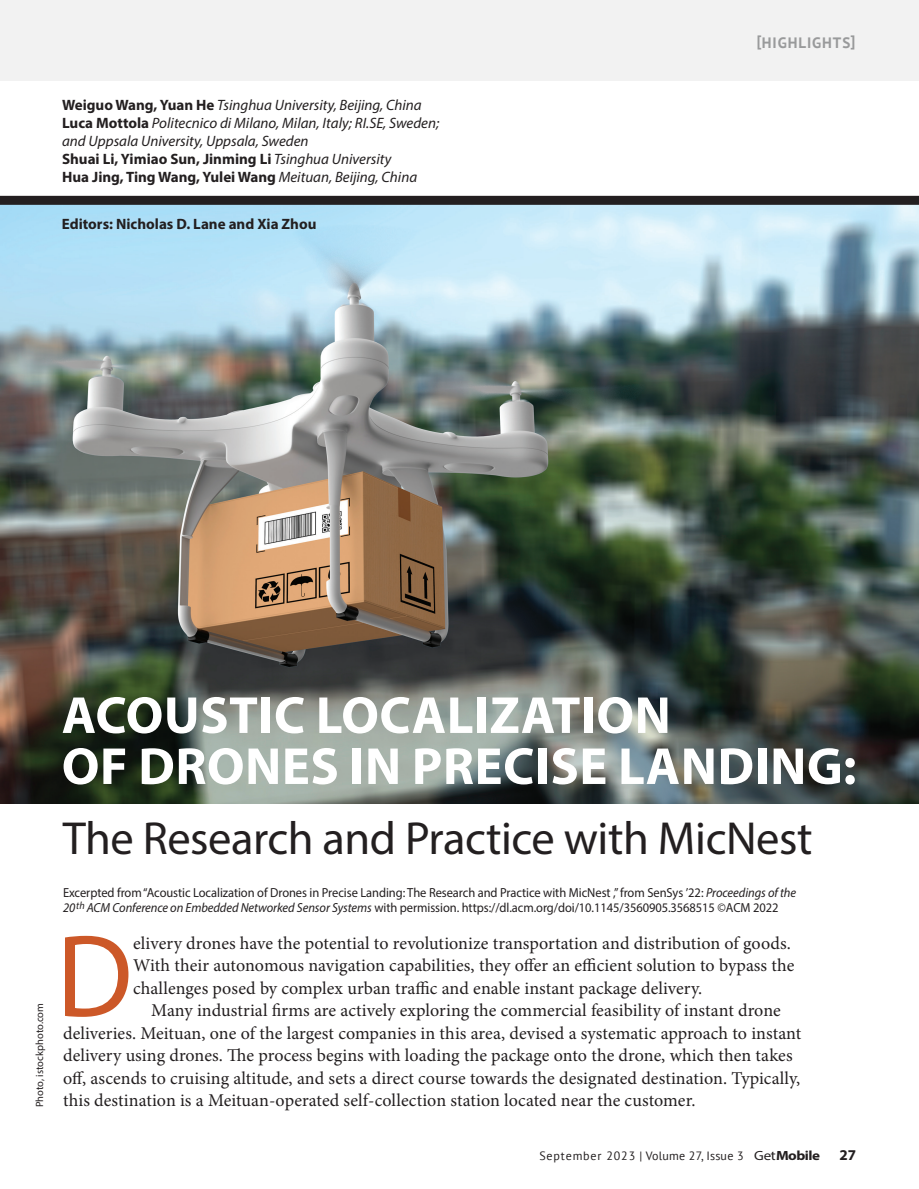
<style>
.page{position:relative;width:919px;height:1189px;background:#fff}
.page>*{position:absolute;margin:0;border:0;box-sizing:border-box;transform-origin:0 0}
.t1{font:118.2px "Myriad Pro";color:#cc5828}
.t2{font:700 52.5px/51px "Myriad Pro";letter-spacing:.01em;color:#fff}
.t3{font:46.5px "Myriad Pro";letter-spacing:-.01em;color:#231f20}
.t4{font:18px/22.5px "Minion Pro";letter-spacing:.005em;color:#231f20}
.t5{font:italic 15px/18px "Myriad Pro";color:#231f20}
.t6{font:700 15px "Myriad Pro";color:#231f20}
.t7{font:700 15px "PT Sans";letter-spacing:.06em;color:#999a9b}
.t8{font:13.2px/15px "Myriad Pro";letter-spacing:-.005em;color:#231f20;scale:.95 1}
.t9{font:12px "PT Sans";letter-spacing:.06em;color:#231f20}
.t10{font:10.5px "Myriad Pro";color:#231f20}
.s1{font-weight:700;font-style:normal}
.s2{font-style:italic}
.s3{font-family:"Myriad Pro";font-size:13.35px}
.s4{font-family:"Myriad Pro";font-weight:700;font-size:13.35px}
</style>
<div class="page">
<img style="left:0;top:205px;width:918px;height:598px">
<div style="left:0;top:0;width:918px;height:81px;background:#f2f2f2"></div>
<div style="left:0;top:196px;width:918px;height:9px;background:#231f20"></div>
<p class="t5" style="left:62px;top:95px;width:378px"><span class="s1">Weiguo Wang, Yuan He</span> Tsinghua University, Beijing, China <span class="s1">Luca Mottola</span> Politecnico di Milano, Milan, Italy; RI.SE, Sweden; and Uppsala University, Uppsala, Sweden<br><span class="s1">Shuai Li, Yimiao Sun, Jinming Li</span> Tsinghua University<br><span class="s1">Hua Jing, Ting Wang, Yulei Wang</span> Meituan, Beijing, China</p>
<p class="t6" style="left:62px;top:214px;width:256px">Editors: Nicholas D. Lane and Xia Zhou</p>
<p class="t7" style="left:756px;top:33px;width:100px">[HIGHLIGHTS]</p>
<p class="t10" style="left:33px;top:1106px;width:105px;rotate:-90deg">Photo, istockphoto.com</p>
<h2 class="t2" style="left:62px;top:687px;width:795px">ACOUSTIC LOCALIZATION<br>OF DRONES IN PRECISE LANDING:</h2>
<h3 class="t3" style="left:63px;top:809px;width:751px">The Research and Practice with MicNest</h3>
<p class="t8" style="left:63px;top:885px;width:773px">Excerpted from “Acoustic Localization of Drones in Precise Landing: The Research and Practice with MicNest ,” from SenSys ’22: <span class="s2">Proceedings of the<br>20</span><sup>th</sup> <span class="s2">ACM Conference on Embedded Networked Sensor Systems</span> with permission. https://dl.acm.org/doi/10.1145/3560905.3568515 ©ACM 2022</p>
<h1 class="t1" style="left:56px;top:903px;width:78px">D</h1>
<p class="t4" style="left:133px;top:931px;width:662px">elivery drones have the potential to revolutionize transportation and distribution of goods.<br>With their autonomous navigation capabilities, they offer an efficient solution to bypass the challenges posed by complex urban traffic and enable instant package delivery.</p>
<p class="t4" style="left:63px;top:998px;width:739px;text-indent:88px">Many industrial firms are actively exploring the commercial feasibility of instant drone deliveries. Meituan, one of the largest companies in this area, devised a systematic approach to instant delivery using drones. The process begins with loading the package onto the drone, which then takes off, ascends to cruising altitude, and sets a direct course towards the designated destination. Typically,</p>
<p class="t4" style="left:63px;top:1088px;width:633px">this destination is a Meituan-operated self-collection station located near the customer.</p>
<p class="t9" style="left:539px;top:1147px;width:282px">September 2023 | Volume 27, Issue 3 <span class="s3">Get</span><span class="s4">Mobile</span></p>
<p class="t6" style="left:838px;top:1144px;width:18px">27</p>
</div>
